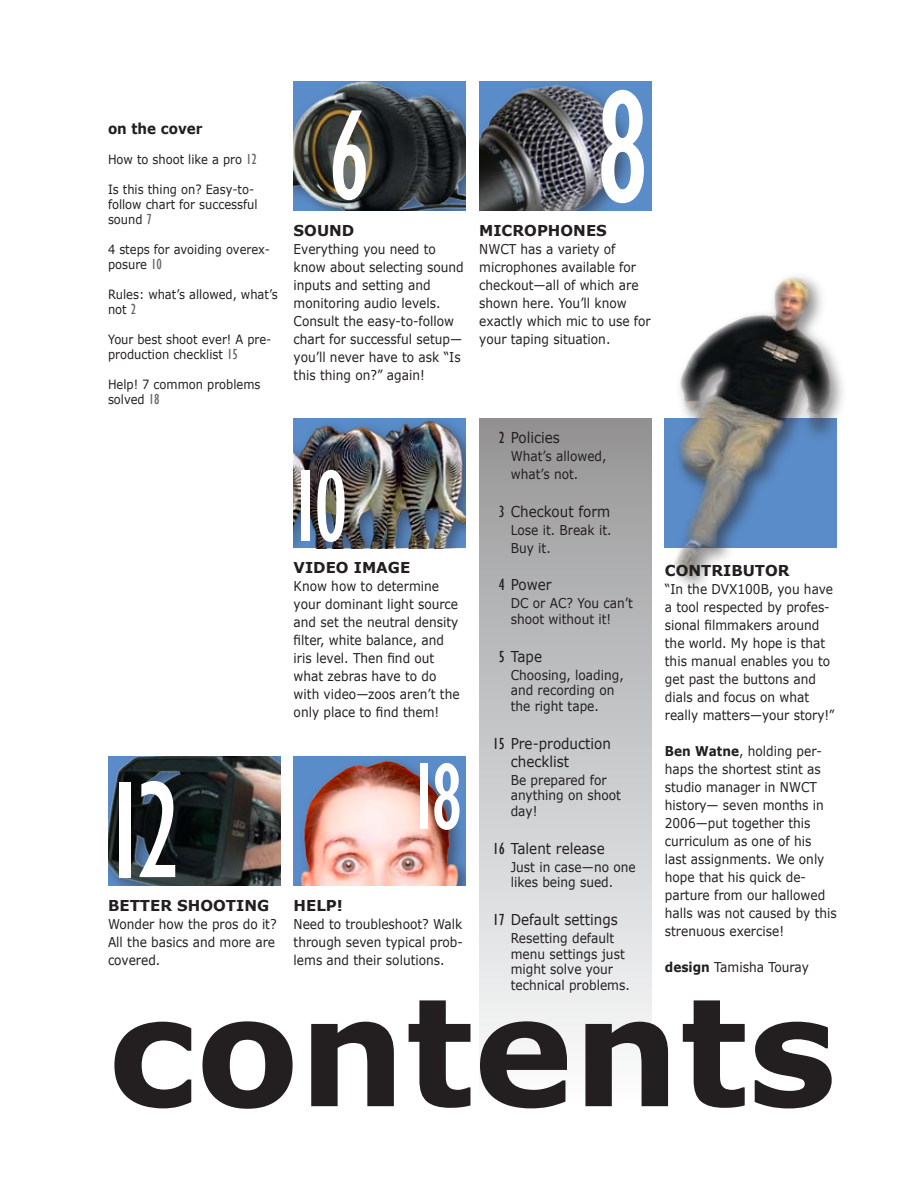
<style>
.page{position:relative;width:918px;height:1188px;background:#fff}
.page>*{position:absolute;margin:0;border:0;box-sizing:border-box;transform-origin:0 0}
.t1{font:condensed 165px "Gill Sans";color:#fff;scale:.9 1}
.t2{font:700 150px "Verdana";color:#231f20}
.t3{font:condensed 142.5px "Gill Sans";color:#fff;scale:.9 1}
.t4{font:condensed 132px "Gill Sans";color:#fff;scale:.9 1}
.t5{font:condensed 105px "Gill Sans";color:#fff;scale:.9 1}
.t6{font:condensed 97.5px "Gill Sans";color:#fff;scale:.9 1}
.t7{font:15px/18px "Verdana";color:#231f20;scale:.9 1}
.t8{font:700 15px "Verdana";color:#231f20}
.t9{font:700 15px "Verdana";color:#231f20;scale:.9 1}
.t10{font:13.5px/18px "Verdana";color:#231f20;scale:.9 1}
.t11{font:12.75px/15px "Verdana";color:#231f20;scale:.9 1}
.s1{font-family:"Gill Sans";font-stretch:condensed;font-size:15px;color:#636466}
.s2{font-family:"Gill Sans";font-stretch:condensed;font-size:16.5px}
.s3{font-weight:700}
</style>
<div class="page">
<img style="left:294px;top:81px;width:172px;height:130px">
<div style="left:479px;top:81px;width:172px;height:130px;background:#5a8cc9"></div>
<img style="left:479px;top:85px;width:150px;height:126px">
<img style="left:108px;top:756px;width:172px;height:130px">
<div style="left:294px;top:756px;width:172px;height:130px;background:#231f20;opacity:.5"></div>
<img style="left:297px;top:756px;width:164px;height:130px">
<img style="left:294px;top:419px;width:172px;height:129px">
<img style="left:665px;top:276px;width:172px;height:309px">
<div style="left:479px;top:418px;width:172px;height:689px;background:linear-gradient(to bottom,#969697,#fdfeff)"></div>
<p class="t9" style="left:108px;top:119px;width:107px">on the cover</p>
<p class="t11" style="left:108px;top:152px;width:167px">How to shoot like a pro <span class="s1">12</span></p>
<p class="t11" style="left:108px;top:182px;width:168px">Is this thing on? Easy-to&shy;follow chart for successful sound <span class="s1">7</span></p>
<p class="t11" style="left:108px;top:242px;width:181px">4 steps for avoiding overex&shy;posure <span class="s1">10</span></p>
<p class="t11" style="left:108px;top:287px;width:190px">Rules: what’s allowed, what’s not <span class="s1">2</span></p>
<p class="t11" style="left:108px;top:332px;width:183px">Your best shoot ever! A pre&shy;production checklist <span class="s1">15</span></p>
<p class="t11" style="left:108px;top:377px;width:171px">Help! 7 common problems solved <span class="s1">18</span></p>
<h3 class="t4" style="left:327px;top:78px;width:50px">6</h3>
<p class="t8" style="left:294px;top:221px;width:62px">SOUND</p>
<p class="t10" style="left:294px;top:239px;width:191px">Everything you need to know about selecting sound inputs and setting and monitoring audio levels.<br>Consult the easy-to-follow chart for successful setup— you’ll never have to ask “Is this thing on?” again!</p>
<h3 class="t3" style="left:101px;top:746px;width:91px">12</h3>
<p class="t8" style="left:108px;top:896px;width:163px">BETTER SHOOTING</p>
<p class="t10" style="left:108px;top:914px;width:189px;text-align:justify">Wonder how the pros do it?<br>All the basics and more are covered.</p>
<h3 class="t5" style="left:289px;top:444px;width:68px">10</h3>
<p class="t8" style="left:294px;top:558px;width:118px">VIDEO IMAGE</p>
<p class="t10" style="left:294px;top:577px;width:186px">Know how to determine your dominant light source and set the neutral density filter, white balance, and iris level. Then find out what zebras have to do with video—zoos aren’t the only place to find them!</p>
<h3 class="t6" style="left:408px;top:739px;width:63px">18</h3>
<p class="t8" style="left:294px;top:896px;width:51px">HELP!</p>
<p class="t10" style="left:294px;top:914px;width:190px;text-align:justify">Need to troubleshoot? Walk through seven typical prob&shy;lems and their solutions.</p>
<h1 class="t1" style="left:596px;top:50px;width:62px">8</h1>
<p class="t8" style="left:479px;top:221px;width:129px">MICROPHONES</p>
<p class="t10" style="left:479px;top:239px;width:192px">NWCT has a variety of microphones available for checkout—all of which are shown here. You’ll know exactly which mic to use for your taping situation.</p>
<p class="t7" style="left:499px;top:429px;width:70px"><span class="s2">2</span> Policies</p>
<p class="t10" style="left:511px;top:447px;width:108px">What’s allowed, what’s not.</p>
<p class="t7" style="left:499px;top:502px;width:125px"><span class="s2">3</span> Checkout form</p>
<p class="t10" style="left:511px;top:521px;width:114px">Lose it. Break it.<br>Buy it.</p>
<p class="t7" style="left:499px;top:576px;width:60px"><span class="s2">4</span> Power</p>
<p class="t10" style="left:511px;top:595px;width:137px;line-height:15.8px">DC or AC? You can’t shoot without it!</p>
<p class="t7" style="left:499px;top:647px;width:50px"><span class="s2">5</span> Tape</p>
<p class="t10" style="left:511px;top:666px;width:127px;line-height:15.8px">Choosing, loading, and recording on the right tape.</p>
<p class="t7" style="left:511px;top:734px;width:113px;text-indent:-18px"><span class="s2">15</span> Pre-production checklist</p>
<p class="t10" style="left:511px;top:771px;width:124px;line-height:15.8px">Be prepared for anything on shoot day!</p>
<p class="t7" style="left:493px;top:839px;width:126px"><span class="s2">16</span> Talent release</p>
<p class="t10" style="left:511px;top:858px;width:140px;line-height:15.8px">Just in case—no one likes being sued.</p>
<p class="t7" style="left:493px;top:910px;width:140px"><span class="s2">17</span> Default settings</p>
<p class="t10" style="left:511px;top:930px;width:134px;line-height:15.8px">Resetting default menu settings just might solve your technical problems.</p>
<p class="t8" style="left:665px;top:561px;width:126px">CONTRIBUTOR</p>
<p class="t10" style="left:665px;top:579px;width:190px">“In the DVX100B, you have a tool respected by profes&shy;sional filmmakers around the world. My hope is that this manual enables you to get past the buttons and dials and focus on what really matters—your story!”</p>
<p class="t10" style="left:665px;top:741px;width:193px"><span class="s3">Ben Watne</span>, holding per&shy;haps the shortest stint as studio manager in NWCT history— seven months in<br>2006—put together this curriculum as one of his<br>last assignments. We only hope that his quick de&shy;parture from our hallowed halls was not caused by this strenuous exercise!</p>
<p class="t10" style="left:665px;top:957px;width:162px"><span class="s3">design</span> Tamisha Touray</p>
<h2 class="t2" style="left:108px;top:956px;width:730px">contents</h2>
</div>
